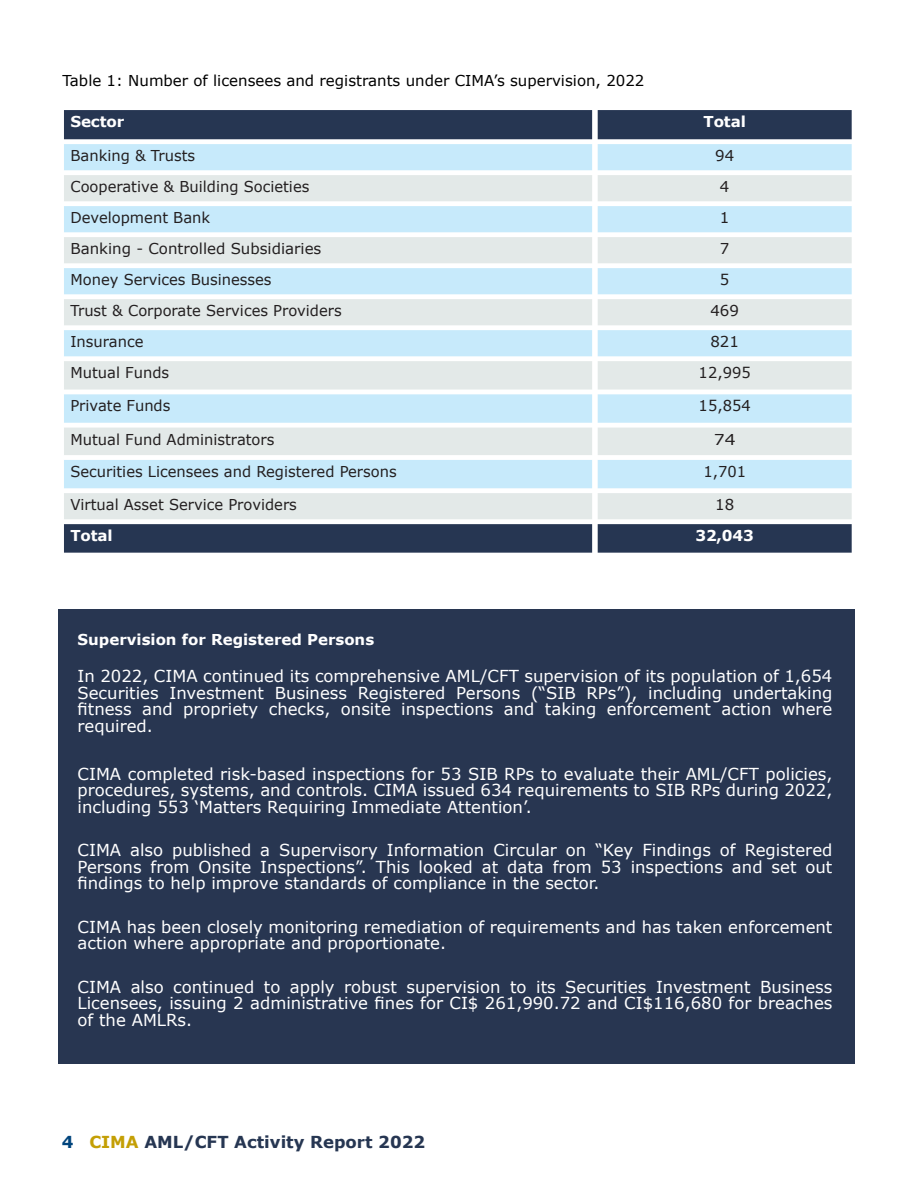
<style>
.page{position:relative;width:918px;height:1188px;background:#fff}
.page>*{position:absolute;margin:0;border:0;box-sizing:border-box;transform-origin:0 0}
.t1{font:16.5px/16.5px "Verdana";color:#fff;text-align:justify}
.t2{font:700 16.5px "Verdana";color:#263652}
.t3{font:15px "Verdana";color:#231f20}
.t4{font:15px "Verdana";color:#000}
.t5{font:700 15px "Verdana";color:#fff}
.t6{font:700 15px "Verdana";color:#fff;scale:.95 1}
.t7{font:15px "Verdana";color:#231f20;scale:1.15 1}
.s1{color:#00447c}
.s2{color:#c49f05}
</style>
<div class="page">
<div style="left:64px;top:110px;width:788px;height:443px;background:#263652"></div>
<div style="left:64px;top:144px;width:788px;height:26px;background:#c7eafb"></div>
<svg style="left:64px;top:175px;width:788px;height:344px;background:#d6e9f0"></svg>
<div style="left:592px;top:108px;width:6px;height:447px;background:#fff"></div>
<div style="left:61px;top:139px;width:793px;height:5px;background:#fff"></div>
<div style="left:61px;top:170px;width:793px;height:5px;background:#fff"></div>
<div style="left:61px;top:201px;width:793px;height:5px;background:#fff"></div>
<div style="left:61px;top:232px;width:793px;height:5px;background:#fff"></div>
<div style="left:61px;top:263px;width:793px;height:5px;background:#fff"></div>
<div style="left:61px;top:294px;width:793px;height:5px;background:#fff"></div>
<div style="left:61px;top:325px;width:793px;height:5px;background:#fff"></div>
<div style="left:61px;top:356px;width:793px;height:5px;background:#fff"></div>
<hr style="left:61px;top:390px;width:793px;height:4px;background:#fff">
<div style="left:61px;top:423px;width:793px;height:5px;background:#fff"></div>
<div style="left:61px;top:455px;width:793px;height:5px;background:#fff"></div>
<div style="left:61px;top:488px;width:793px;height:5px;background:#fff"></div>
<div style="left:61px;top:519px;width:793px;height:5px;background:#fff"></div>
<div style="left:58px;top:609px;width:796px;height:455px;background:#283651"></div>
<p class="t4" style="left:62px;top:75px;width:583px">Table 1: Number of licensees and registrants under CIMA’s supervision, 2022</p>
<p class="t5" style="left:70px;top:116px;width:55px">Sector</p>
<p class="t5" style="left:704px;top:116px;width:44px">Total</p>
<p class="t3" style="left:70px;top:150px;width:126px">Banking &amp; Trusts</p>
<p class="t3" style="left:715px;top:150px;width:21px">94</p>
<p class="t3" style="left:70px;top:181px;width:240px">Cooperative &amp; Building Societies</p>
<p class="t3" style="left:720px;top:181px;width:11px">4</p>
<p class="t3" style="left:70px;top:212px;width:141px">Development Bank</p>
<p class="t3" style="left:720px;top:212px;width:11px">1</p>
<p class="t3" style="left:70px;top:243px;width:253px">Banking - Controlled Subsidiaries</p>
<p class="t3" style="left:720px;top:243px;width:11px">7</p>
<p class="t3" style="left:70px;top:274px;width:203px">Money Services Businesses</p>
<p class="t3" style="left:720px;top:274px;width:11px">5</p>
<p class="t3" style="left:70px;top:305px;width:273px">Trust &amp; Corporate Services Providers</p>
<p class="t3" style="left:710px;top:305px;width:30px">469</p>
<p class="t3" style="left:70px;top:336px;width:75px">Insurance</p>
<p class="t3" style="left:710px;top:336px;width:30px">821</p>
<p class="t3" style="left:70px;top:367px;width:100px">Mutual Funds</p>
<p class="t3" style="left:699px;top:367px;width:54px">12,995</p>
<p class="t3" style="left:70px;top:400px;width:101px">Private Funds</p>
<p class="t3" style="left:699px;top:400px;width:54px">15,854</p>
<p class="t3" style="left:70px;top:433px;width:206px">Mutual Fund Administrators</p>
<p class="t7" style="left:714px;top:433px;width:21px">74</p>
<p class="t3" style="left:70px;top:466px;width:328px">Securities Licensees and Registered Persons</p>
<p class="t3" style="left:703px;top:466px;width:44px">1,701</p>
<p class="t3" style="left:70px;top:499px;width:228px">Virtual Asset Service Providers</p>
<p class="t3" style="left:715px;top:499px;width:21px">18</p>
<p class="t5" style="left:70px;top:530px;width:44px">Total</p>
<p class="t5" style="left:695px;top:530px;width:60px">32,043</p>
<p class="t6" style="left:71px;top:112px;width:55px">Sector</p>
<p class="t5" style="left:78px;top:633px;width:298px">Supervision for Registered Persons</p>
<p class="t1" style="left:78px;top:669px;width:756px">In 2022, CIMA continued its comprehensive AML/CFT supervision of its population of 1,654<br>Securities Investment Business Registered Persons (“SIB RPs”), including undertaking fitness and propriety checks, onsite inspections and taking enforcement action where required.</p>
<p class="t1" style="left:78px;top:767px;width:756px">CIMA completed risk-based inspections for 53 SIB RPs to evaluate their AML/CFT policies, procedures, systems, and controls. CIMA issued 634 requirements to SIB RPs during 2022, including 553 ‘Matters Requiring Immediate Attention’.</p>
<p class="t1" style="left:78px;top:843px;width:756px">CIMA also published a Supervisory Information Circular on “Key Findings of Registered Persons from Onsite Inspections”. This looked at data from 53 inspections and set out findings to help improve standards of compliance in the sector.</p>
<p class="t1" style="left:78px;top:920px;width:756px">CIMA has been closely monitoring remediation of requirements and has taken enforcement action where appropriate and proportionate.</p>
<p class="t1" style="left:78px;top:980px;width:756px">CIMA also continued to apply robust supervision to its Securities Investment Business Licensees, issuing 2 administrative fines for CI$ 261,990.72 and CI$116,680 for breaches of the AMLRs.</p>
<p class="t2" style="left:62px;top:1136px;width:365px"><span class="s1">4</span> <span class="s2">CIMA</span> AML/CFT Activity Report 2022</p>
</div>
